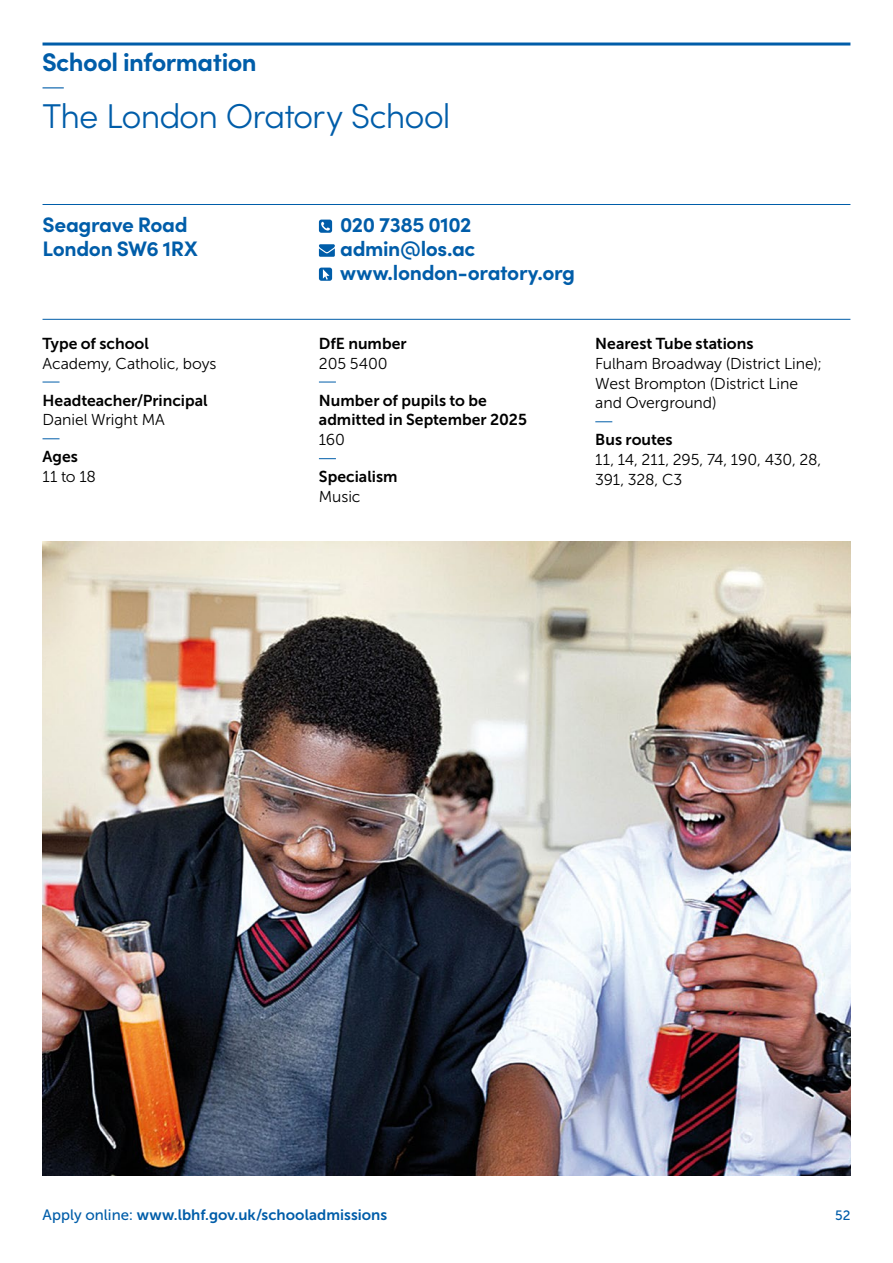
<style>
.page{position:relative;width:893px;height:1263px;background:#fff}
.page>*{position:absolute;margin:0;border:0;box-sizing:border-box;transform-origin:0 0}
.h3_Navigation_heading_2_-_blue{font:300 34.5px "Sofia Pro";letter-spacing:-.025em;color:#005da9}
.t1{font:700 25.5px "Sofia Pro";letter-spacing:-.025em;color:#005da9}
.p_School_stats_address_etc_SOFIA{font:700 21px "Sofia Pro";letter-spacing:-.015em;color:#005da9}
.p_School_stats_text_M{font:15.75px/19.8px "Museo Sans 300";letter-spacing:-.005em;color:#000}
.h4_School_stats_text_headers_M{font:15.75px/19.8px "Museo Sans 700";color:#000}
.h4_School_stats_headers_no_keyline_M{font:15.75px "Museo Sans 700";color:#000}
.t2{font:15px "Museo Sans 700";letter-spacing:.005em;color:#005da9}
.t3{font:13.5px "Museo Sans 500";color:#005da9}
.s1{font-family:"Museo Sans 500"}
</style>
<div class="page">
<hr style="left:43px;top:43px;width:807px;height:3px;background:#005da9">
<svg style="left:43px;top:87px;width:21px;height:1px"></svg>
<hr style="left:43px;top:319px;width:807px;height:1px;background:#005da9">
<hr style="left:43px;top:204px;width:807px;height:1px;background:#005da9">
<svg style="left:319px;top:220px;width:13px;height:13px"></svg>
<svg style="left:319px;top:244px;width:16px;height:13px"></svg>
<svg style="left:319px;top:268px;width:13px;height:13px"></svg>
<svg style="left:43px;top:382px;width:17px;height:1px"></svg>
<svg style="left:43px;top:438px;width:17px;height:1px"></svg>
<svg style="left:319px;top:382px;width:17px;height:1px"></svg>
<svg style="left:319px;top:458px;width:17px;height:1px"></svg>
<svg style="left:595px;top:421px;width:17px;height:1px"></svg>
<img style="left:43px;top:541px;width:807px;height:635px">
<h2 class="t1" style="left:42px;top:43px;width:216px">School information</h2>
<h3 class="h3_Navigation_heading_2_-_blue" style="left:43px;top:91px;width:410px">The London Oratory School</h3>
<p class="p_School_stats_address_etc_SOFIA" style="left:43px;top:208px;width:147px">Seagrave Road</p>
<p class="p_School_stats_address_etc_SOFIA" style="left:43px;top:232px;width:157px">London SW6 1RX</p>
<h4 class="h4_School_stats_headers_no_keyline_M" style="left:43px;top:335px;width:108px">Type of school</h4>
<p class="p_School_stats_text_M" style="left:43px;top:353px;width:175px">Academy, Catholic, boys</p>
<h4 class="h4_School_stats_text_headers_M" style="left:43px;top:390px;width:167px">Headteacher/Principal</h4>
<p class="p_School_stats_text_M" style="left:43px;top:410px;width:124px">Daniel Wright MA</p>
<h4 class="h4_School_stats_text_headers_M" style="left:43px;top:447px;width:37px">Ages</h4>
<p class="p_School_stats_text_M" style="left:43px;top:467px;width:55px">11 to 18</p>
<p class="p_School_stats_address_etc_SOFIA" style="left:340px;top:208px;width:133px">020 7385 0102</p>
<p class="p_School_stats_address_etc_SOFIA" style="left:340px;top:232px;width:137px">admin@los.ac</p>
<p class="p_School_stats_address_etc_SOFIA" style="left:340px;top:256px;width:237px">www.london-oratory.org</p>
<h4 class="h4_School_stats_headers_no_keyline_M" style="left:319px;top:335px;width:89px">DfE number</h4>
<p class="p_School_stats_text_M" style="left:319px;top:353px;width:70px">205 5400</p>
<h4 class="h4_School_stats_text_headers_M" style="left:319px;top:390px;width:210px">Number of pupils to be admitted in September 2025</h4>
<p class="p_School_stats_text_M" style="left:319px;top:430px;width:28px">160</p>
<h4 class="h4_School_stats_text_headers_M" style="left:319px;top:467px;width:80px">Specialism</h4>
<p class="p_School_stats_text_M" style="left:319px;top:487px;width:43px">Music</p>
<h4 class="h4_School_stats_headers_no_keyline_M" style="left:595px;top:335px;width:160px">Nearest Tube stations</h4>
<p class="p_School_stats_text_M" style="left:595px;top:353px;width:228px">Fulham Broadway (District Line);<br>West Brompton (District Line and Overground)</p>
<h4 class="h4_School_stats_text_headers_M" style="left:595px;top:430px;width:79px">Bus routes</h4>
<p class="p_School_stats_text_M" style="left:595px;top:450px;width:228px">11, 14, 211, 295, 74, 190, 430, 28,<br>391, 328, C3</p>
<p class="t2" style="left:43px;top:1207px;width:346px"><span class="s1">Apply online:</span> www.lbhf.gov.uk/schooladmissions</p>
<p class="t3" style="left:835px;top:1208px;width:17px">52</p>
</div>
